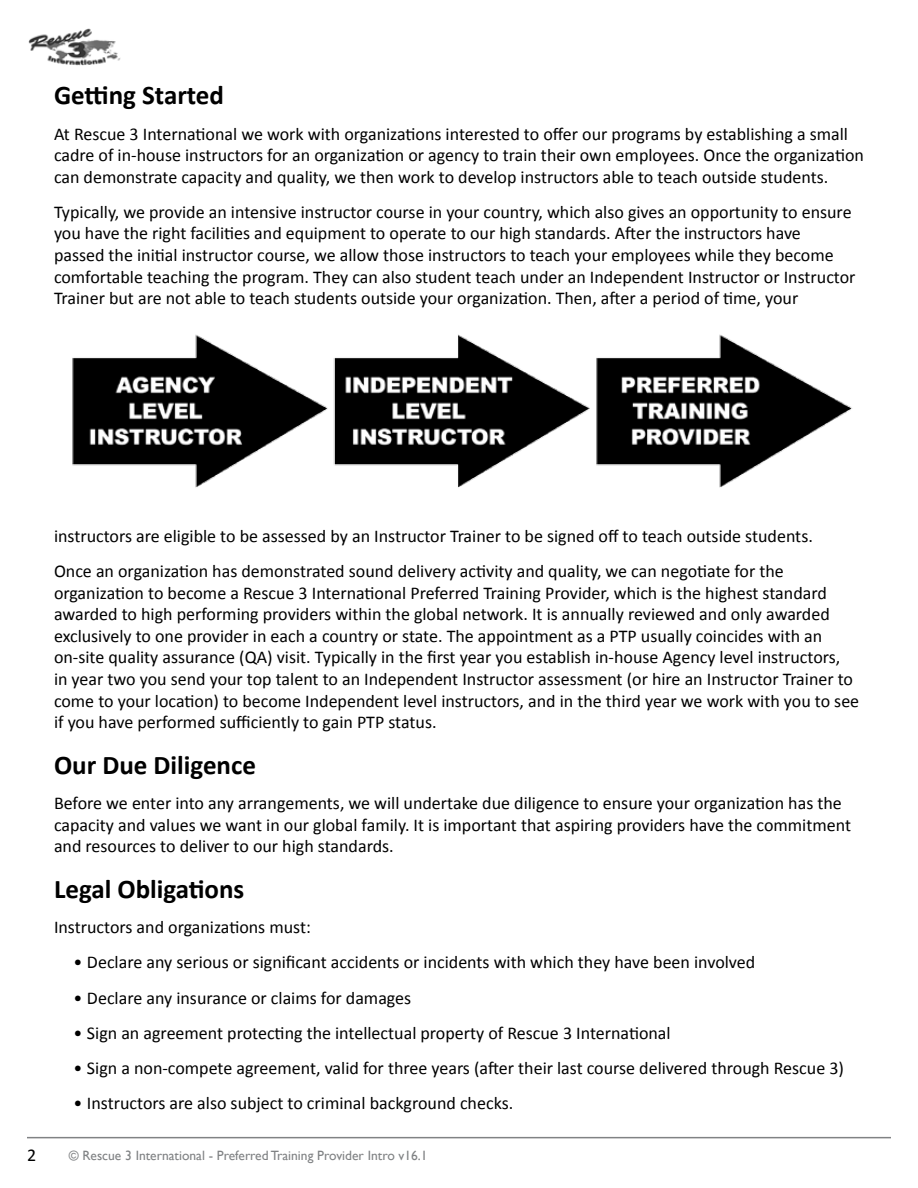
<style>
.page{position:relative;width:918px;height:1188px;background:#fff}
.page>*{position:absolute;margin:0;border:0;box-sizing:border-box;transform-origin:0 0}
.t1{font:700 27px "Calibri";color:#000}
.t2{font:18px/21.6px "Calibri";color:#000}
.t3{font:13.5px "Gill Sans";color:#808284}
</style>
<div class="page">
<hr style="left:27px;top:1137px;width:864px;height:1px;background:#808284">
<img style="left:28px;top:28px;width:93px;height:38px">
<img style="left:72px;top:334px;width:780px;height:154px">
<h1 class="t1" style="left:54px;top:78px;width:172px">Getting Started</h1>
<p class="t2" style="left:54px;top:123px;width:811px">At Rescue 3 International we work with organizations interested to offer our programs by establishing a small cadre of in-house instructors for an organization or agency to train their own employees. Once the organization can demonstrate capacity and quality, we then work to develop instructors able to teach outside students.</p>
<p class="t2" style="left:54px;top:201px;width:803px">Typically, we provide an intensive instructor course in your country, which also gives an opportunity to ensure you have the right facilities and equipment to operate to our high standards. After the instructors have passed the initial instructor course, we allow those instructors to teach your employees while they become comfortable teaching the program. They can also student teach under an Independent Instructor or Instructor Trainer but are not able to teach students outside your organization. Then, after a period of time, your</p>
<p class="t2" style="left:54px;top:518px;width:760px;line-height:35.1px">instructors are eligible to be assessed by an Instructor Trainer to be signed off to teach outside students.<br>Once an organization has demonstrated sound delivery activity and quality, we can negotiate for the</p>
<p class="t2" style="left:54px;top:582px;width:807px">organization to become a Rescue 3 International Preferred Training Provider, which is the highest standard awarded to high performing providers within the global network. It is annually reviewed and only awarded exclusively to one provider in each a country or state. The appointment as a PTP usually coincides with an on-site quality assurance (QA) visit. Typically in the first year you establish in-house Agency level instructors,<br>in year two you send your top talent to an Independent Instructor assessment (or hire an Instructor Trainer to come to your location) to become Independent level instructors, and in the third year we work with you to see if you have performed sufficiently to gain PTP status.</p>
<h1 class="t1" style="left:54px;top:748px;width:204px">Our Due Diligence</h1>
<p class="t2" style="left:54px;top:792px;width:799px">Before we enter into any arrangements, we will undertake due diligence to ensure your organization has the capacity and values we want in our global family. It is important that aspiring providers have the commitment and resources to deliver to our high standards.</p>
<h1 class="t1" style="left:54px;top:872px;width:192px">Legal Obligations</h1>
<p class="t2" style="left:54px;top:917px;width:258px">Instructors and organizations must:</p>
<p class="t2" style="left:73px;top:951px;width:683px">• Declare any serious or significant accidents or incidents with which they have been involved</p>
<p class="t2" style="left:73px;top:987px;width:339px">• Declare any insurance or claims for damages</p>
<p class="t2" style="left:73px;top:1022px;width:599px">• Sign an agreement protecting the intellectual property of Rescue 3 International</p>
<p class="t2" style="left:73px;top:1057px;width:772px">• Sign a non-compete agreement, valid for three years (after their last course delivered through Rescue 3)</p>
<p class="t2" style="left:73px;top:1092px;width:441px">• Instructors are also subject to criminal background checks.</p>
<p class="t2" style="left:27px;top:1144px;width:11px">2</p>
<p class="t3" style="left:69px;top:1150px;width:360px">© Rescue 3 International - Preferred Training Provider Intro v16.1</p>
</div>
